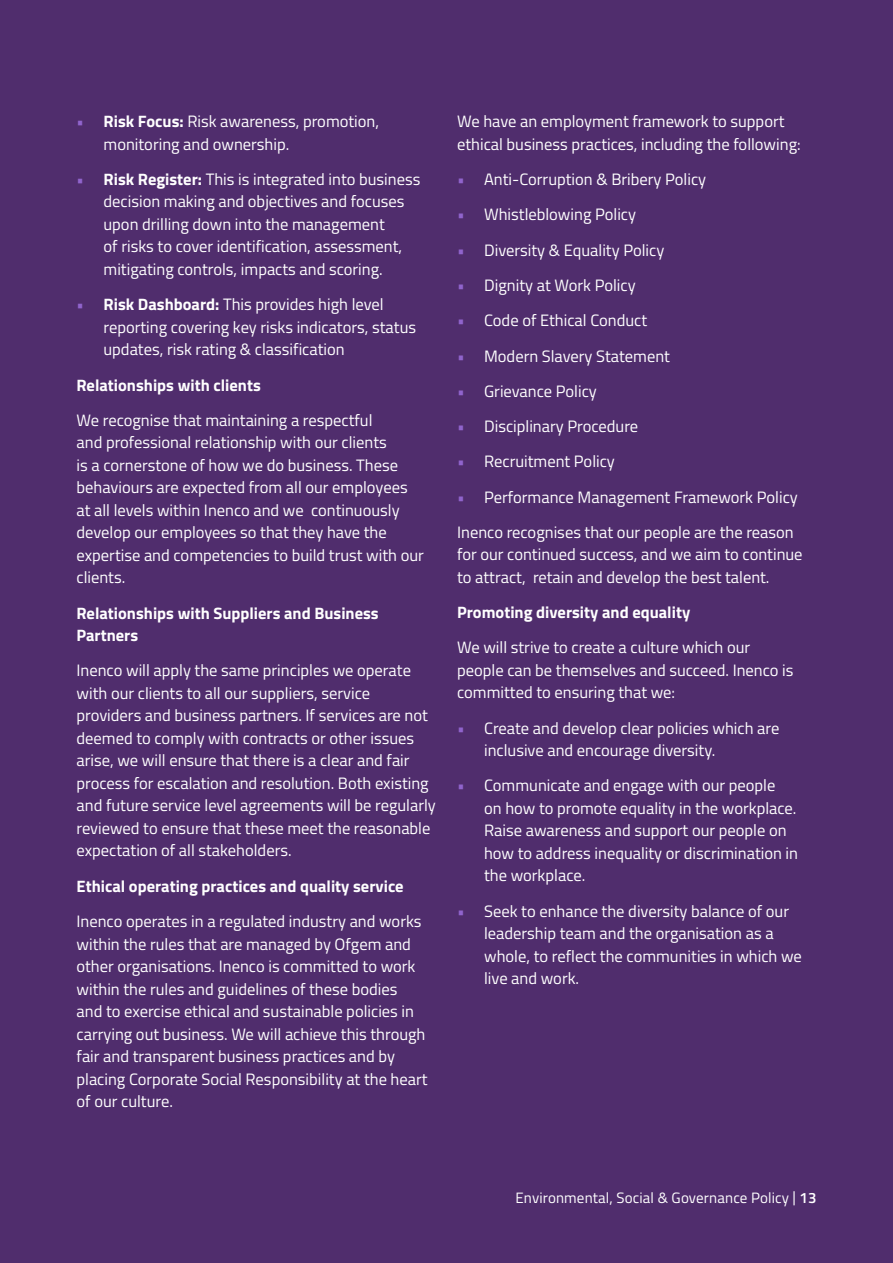
<style>
.page{position:relative;width:893px;height:1263px;background:#502d6d}
.page>*{position:absolute;margin:0;border:0;box-sizing:border-box;transform-origin:0 0}
.t1{font:16.5px/22.5px "Titillium";color:#fff}
.t2{font:700 16.5px/22.5px "Titillium";color:#fff}
.t3{font:15px "Titillium";letter-spacing:.01em;color:#fff}
.s1{font-weight:700;color:#9064cc}
.s2{font-weight:700}
.s3{color:#9064cc}
.s4{font-weight:600}
</style>
<div class="page">
<p class="t1" style="left:104px;top:109px;width:277px;text-indent:-27px"><span class="s1">•</span> <span class="s2">Risk Focus:</span> Risk awareness, promotion, monitoring and ownership.</p>
<p class="t1" style="left:104px;top:167px;width:318px;text-indent:-27px"><span class="s1">•</span> <span class="s2">Risk Register:</span> This is integrated into business decision making and objectives and focuses upon drilling down into the management<br>of risks to cover identification, assessment, mitigating controls, impacts and scoring.</p>
<p class="t1" style="left:104px;top:292px;width:314px;text-indent:-27px"><span class="s1">•</span> <span class="s2">Risk Dashboard:</span> This provides high level reporting covering key risks indicators, status updates, risk rating &amp; classification</p>
<p class="t2" style="left:77px;top:373px;width:186px">Relationships with clients</p>
<p class="t1" style="left:77px;top:408px;width:349px">We recognise that maintaining a respectful<br>and professional relationship with our clients<br>is a cornerstone of how we do business. These behaviours are expected from all our employees at all levels within Inenco and we continuously develop our employees so that they have the expertise and competencies to build trust with our clients.</p>
<p class="t2" style="left:77px;top:601px;width:304px">Relationships with Suppliers and Business<br>Partners</p>
<p class="t1" style="left:77px;top:659px;width:361px">Inenco will apply the same principles we operate with our clients to all our suppliers, service providers and business partners. If services are not deemed to comply with contracts or other issues arise, we will ensure that there is a clear and fair process for escalation and resolution. Both existing and future service level agreements will be regularly reviewed to ensure that these meet the reasonable expectation of all stakeholders.</p>
<p class="t2" style="left:77px;top:874px;width:329px">Ethical operating practices and quality service</p>
<p class="t1" style="left:77px;top:909px;width:353px">Inenco operates in a regulated industry and works within the rules that are managed by Ofgem and other organisations. Inenco is committed to work within the rules and guidelines of these bodies<br>and to exercise ethical and sustainable policies in carrying out business. We will achieve this through fair and transparent business practices and by placing Corporate Social Responsibility at the heart of our culture.</p>
<p class="t1" style="left:457px;top:110px;width:345px">We have an employment framework to support ethical business practices, including the following:</p>
<p class="t1" style="left:457px;top:167px;width:251px"><span class="s3">•</span> Anti-Corruption &amp; Bribery Policy</p>
<p class="t1" style="left:457px;top:203px;width:180px"><span class="s3">•</span> Whistleblowing Policy</p>
<p class="t1" style="left:457px;top:238px;width:209px"><span class="s3">•</span> Diversity &amp; Equality Policy</p>
<p class="t1" style="left:457px;top:273px;width:180px"><span class="s3">•</span> Dignity at Work Policy</p>
<p class="t1" style="left:457px;top:308px;width:192px"><span class="s3">•</span> Code of Ethical Conduct</p>
<p class="t1" style="left:457px;top:344px;width:214px"><span class="s3">•</span> Modern Slavery Statement</p>
<p class="t1" style="left:457px;top:379px;width:141px"><span class="s3">•</span> Grievance Policy</p>
<p class="t1" style="left:457px;top:414px;width:183px"><span class="s3">•</span> Disciplinary Procedure</p>
<p class="t1" style="left:457px;top:449px;width:159px"><span class="s3">•</span> Recruitment Policy</p>
<p class="t1" style="left:457px;top:478px;width:342px;line-height:35.2px"><span class="s3">•</span> Performance Management Framework Policy<br>Inenco recognises that our people are the reason</p>
<p class="t1" style="left:457px;top:542px;width:347px">for our continued success, and we aim to continue to attract, retain and develop the best talent.</p>
<p class="t2" style="left:457px;top:600px;width:235px">Promoting diversity and equality</p>
<p class="t1" style="left:457px;top:635px;width:338px">We will strive to create a culture which our people can be themselves and succeed. Inenco is committed to ensuring that we:</p>
<p class="t1" style="left:484px;top:716px;width:297px;text-indent:-27px"><span class="s3">•</span> Create and develop clear policies which are inclusive and encourage diversity.</p>
<p class="t1" style="left:484px;top:774px;width:315px;text-indent:-27px"><span class="s3">•</span> Communicate and engage with our people<br>on how to promote equality in the workplace.<br>Raise awareness and support our people on how to address inequality or discrimination in the workplace.</p>
<p class="t1" style="left:484px;top:899px;width:319px;text-indent:-27px"><span class="s3">•</span> Seek to enhance the diversity balance of our leadership team and the organisation as a whole, to reflect the communities in which we live and work.</p>
<p class="t3" style="left:515px;top:1187px;width:302px">Environmental, Social &amp; Governance Policy | <span class="s4">13</span></p>
</div>
